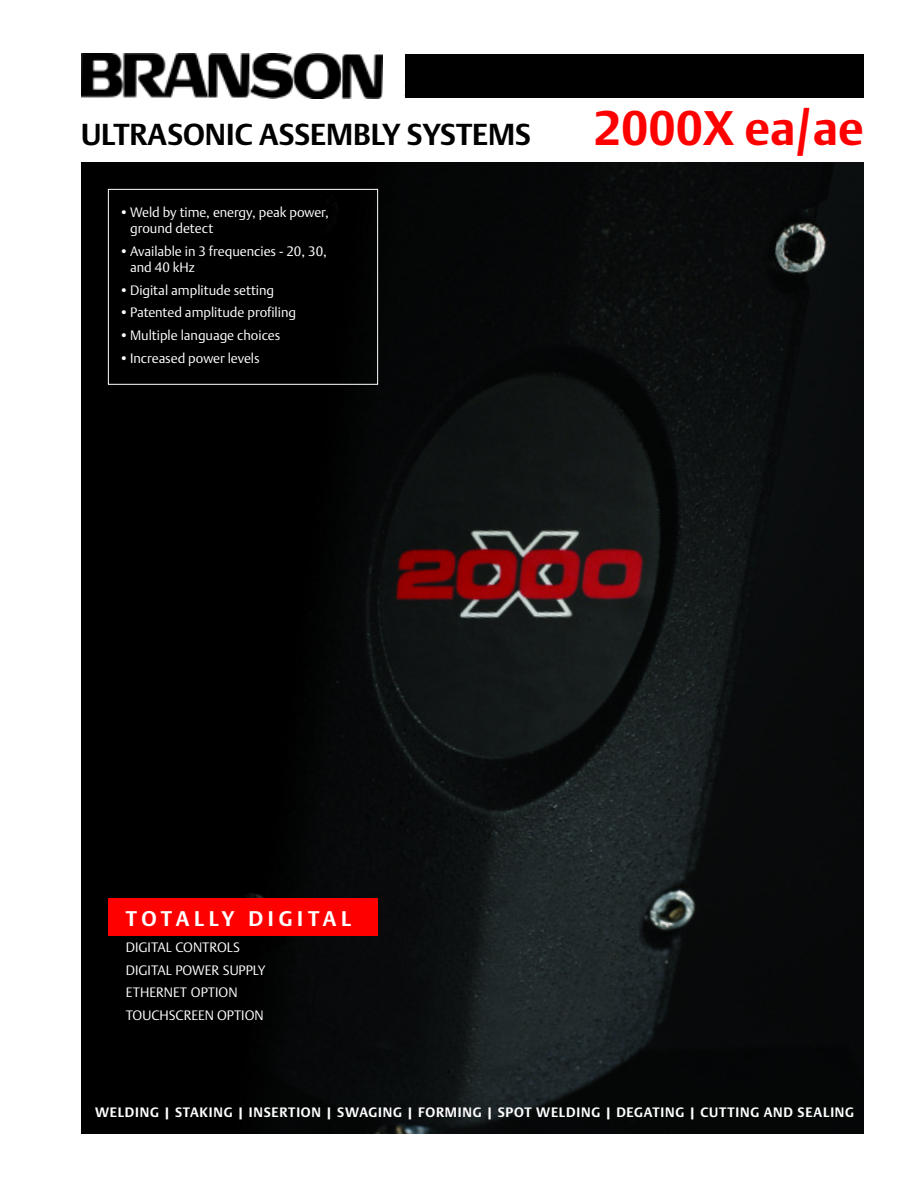
<style>
.page{position:relative;width:918px;height:1188px;background:#fff}
.page>*{position:absolute;margin:0;border:0;box-sizing:border-box;transform-origin:0 0}
.t1{font:700 48px "DTL Argo T";color:#f00}
.t2{font:700 30px "DTL Argo T";color:#000}
.t3{font:700 21px "DTL Argo T";letter-spacing:.225em;color:#fff}
.t4{font:13.5px/22.6px "DTL Argo T Light";color:#fff}
.t5{font:700 13.5px "DTL Argo T";letter-spacing:.06em;color:#fff}
</style>
<div class="page">
<div style="left:405px;top:54px;width:459px;height:44px;background:#000"></div>
<img style="left:81px;top:162px;width:783px;height:972px">
<div style="left:108px;top:898px;width:270px;height:37px;background:#f00"></div>
<div style="left:108px;top:189px;width:270px;height:196px;border:1px solid #fff"></div>
<img style="left:81px;top:53px;width:301px;height:45px">
<h2 class="t2" style="left:81px;top:117px;width:451px">ULTRASONIC ASSEMBLY SYSTEMS</h2>
<p class="t4" style="left:130px;top:204px;width:200px;line-height:16.2px;text-indent:-11px">•Weld by time, energy, peak power, ground detect</p>
<p class="t4" style="left:130px;top:243px;width:198px;line-height:16.2px;text-indent:-11px">•Available in 3 frequencies - 20, 30, and 40 kHz</p>
<p class="t4" style="left:119px;top:279px;width:156px">•Digital amplitude setting</p>
<p class="t4" style="left:119px;top:301px;width:178px">•Patented amplitude profiling</p>
<p class="t4" style="left:119px;top:324px;width:163px">•Multiple language choices</p>
<p class="t4" style="left:119px;top:347px;width:142px">•Increased power levels</p>
<h1 class="t1" style="left:594px;top:101px;width:272px">2000X ea/ae</h1>
<h3 class="t3" style="left:126px;top:906px;width:227px">TOTALLY DIGITAL</h3>
<p class="t4" style="left:126px;top:936px;width:141px">DIGITAL CONTROLS<br>DIGITAL POWER SUPPLY<br>ETHERNET OPTION<br>TOUCHSCREEN OPTION</p>
<p class="t5" style="left:95px;top:1105px;width:761px">WELDING | STAKING | INSERTION | SWAGING | FORMING | SPOT WELDING | DEGATING | CUTTING AND SEALING</p>
</div>
